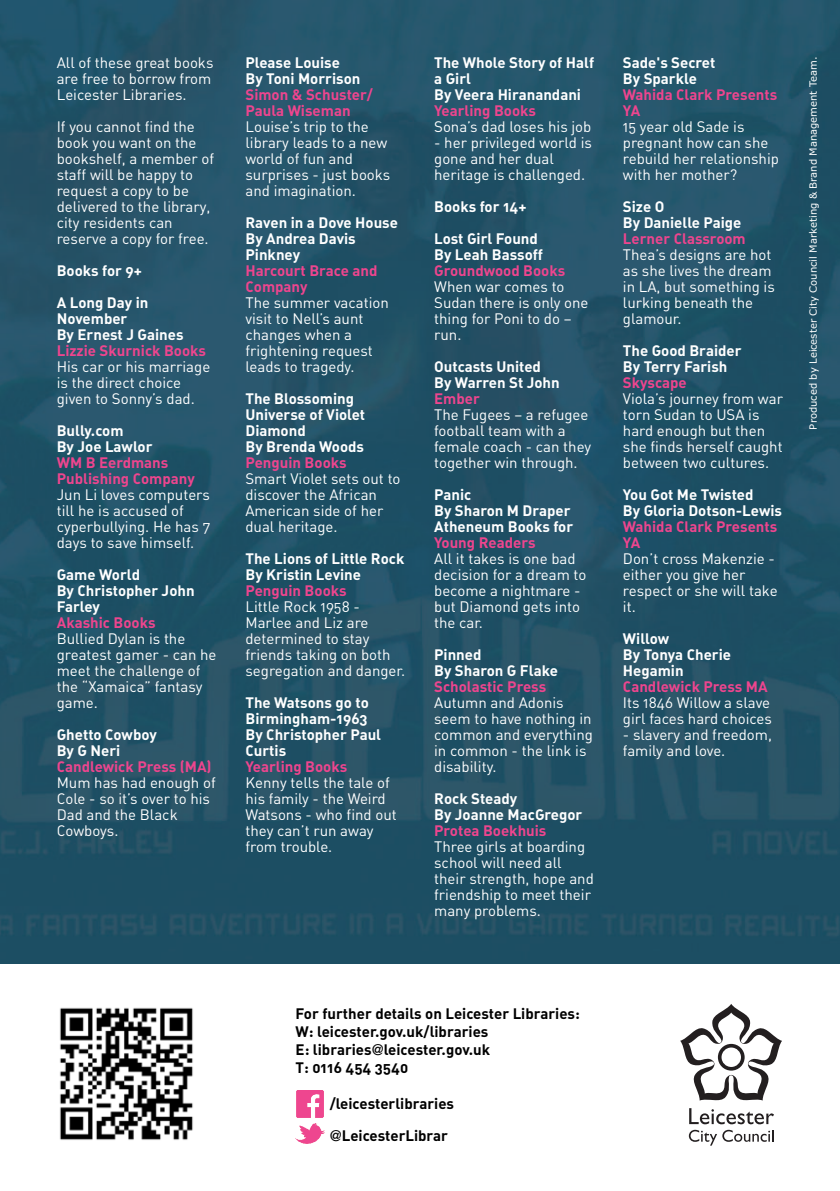
<style>
.page{position:relative;width:840px;height:1191px;background:#fff}
.page>*{position:absolute;margin:0;border:0;box-sizing:border-box;transform-origin:0 0}
.t1{font:15px/16px "DIN Regular Alternate";color:#fff}
.t2{font:15px/16px "DIN Bold Alternate";color:#fff}
.t3{font:15px/16px "DIN Bold Alternate";color:#ee458e}
.t4{font:15px/18px "DIN Bold Alternate";color:#000}
.t5{font:10px "Verdana";color:#fff}
.s1{font-family:"Helvetica Neue";font-weight:500}
</style>
<div class="page">
<img style="left:0;top:0;width:839px;height:964px">
<img style="left:59px;top:1007px;width:134px;height:133px">
<svg style="left:680px;top:1004px;width:101px;height:141px"></svg>
<img style="left:296px;top:1090px;width:27px;height:27px">
<img style="left:295px;top:1123px;width:29px;height:20px">
<p class="t1" style="left:57px;top:56px;width:158px">All of these great books are free to borrow from<br>Leicester Libraries.</p>
<p class="t1" style="left:57px;top:120px;width:159px">If you cannot find the book you want on the bookshelf, a member of staff will be happy to request a copy to be delivered to the library, city residents can reserve a copy for free.</p>
<p class="t2" style="left:57px;top:256px;width:93px;line-height:32px">Books for 9+<br>A Long Day in</p>
<p class="t2" style="left:57px;top:312px;width:128px">November<br>By Ernest J Gaines</p>
<p class="t3" style="left:57px;top:344px;width:151px">Lizzie Skurnick Books</p>
<p class="t1" style="left:57px;top:360px;width:155px">His car or his marriage is the direct choice given to Sonny’s dad.</p>
<p class="t2" style="left:57px;top:424px;width:97px">Bully.com<br>By Joe Lawlor</p>
<p class="t3" style="left:57px;top:456px;width:139px">WM B Eerdmans<br>Publishing Company</p>
<p class="t1" style="left:57px;top:488px;width:155px">Jun Li loves computers till he is accused of cyperbullying. He has 7 days to save himself.</p>
<p class="t2" style="left:57px;top:568px;width:139px">Game World<br>By Christopher John<br>Farley</p>
<p class="t3" style="left:57px;top:616px;width:100px">Akashic Books</p>
<p class="t1" style="left:57px;top:632px;width:161px">Bullied Dylan is the greatest gamer - can he meet the challenge of the “Xamaica” fantasy game.</p>
<p class="t2" style="left:57px;top:728px;width:101px">Ghetto Cowboy<br>By G Neri</p>
<p class="t3" style="left:57px;top:760px;width:156px">Candlewick Press (MA)</p>
<p class="t1" style="left:57px;top:776px;width:160px">Mum has had enough of<br>Cole - so it’s over to his<br>Dad and the Black<br>Cowboys.</p>
<p class="t2" style="left:245px;top:56px;width:116px">Please Louise<br>By Toni Morrison</p>
<p class="t3" style="left:245px;top:88px;width:129px">Simon &amp; Schuster/<br>Paula Wiseman</p>
<p class="t1" style="left:245px;top:120px;width:146px">Louise’s trip to the library leads to a new world of fun and surprises - just books and imagination.</p>
<p class="t2" style="left:245px;top:216px;width:154px">Raven in a Dove House<br>By Andrea Davis<br>Pinkney</p>
<p class="t3" style="left:245px;top:264px;width:133px">Harcourt Brace and<br>Company</p>
<p class="t1" style="left:245px;top:296px;width:145px">The summer vacation visit to Nell’s aunt changes when a frightening request leads to tragedy.</p>
<p class="t2" style="left:245px;top:392px;width:121px">The Blossoming<br>Universe of Violet<br>Diamond<br>By Brenda Woods</p>
<p class="t3" style="left:245px;top:456px;width:103px">Penguin Books</p>
<p class="t1" style="left:245px;top:472px;width:156px">Smart Violet sets out to discover the African<br>American side of her dual heritage.</p>
<p class="t2" style="left:245px;top:552px;width:160px">The Lions of Little Rock<br>By Kristin Levine</p>
<p class="t3" style="left:245px;top:584px;width:103px">Penguin Books</p>
<p class="t1" style="left:245px;top:600px;width:161px">Little Rock 1958 -<br>Marlee and Liz are determined to stay friends taking on both segregation and danger.</p>
<p class="t2" style="left:245px;top:696px;width:137px">The Watsons go to<br>Birmingham-1963<br>By Christopher Paul<br>Curtis</p>
<p class="t3" style="left:245px;top:760px;width:103px">Yearling Books</p>
<p class="t1" style="left:245px;top:776px;width:153px">Kenny tells the tale of his family - the Weird<br>Watsons - who find out they can’t run away from trouble.</p>
<p class="t2" style="left:434px;top:56px;width:161px">The Whole Story of Half a Girl<br>By Veera Hiranandani</p>
<p class="t3" style="left:434px;top:104px;width:103px">Yearling Books</p>
<p class="t1" style="left:434px;top:120px;width:159px">Sona’s dad loses his job</p>
<p class="t1" style="left:434px;top:136px;width:159px">- her privileged world is gone and her dual heritage is challenged.</p>
<p class="t2" style="left:434px;top:192px;width:105px;line-height:32px">Books for 14+<br>Lost Girl Found</p>
<p class="t2" style="left:434px;top:248px;width:110px">By Leah Bassoff</p>
<p class="t3" style="left:434px;top:264px;width:133px">Groundwood Books</p>
<p class="t1" style="left:434px;top:280px;width:156px">When war comes to<br>Sudan there is only one thing for Poni to do – run.</p>
<p class="t2" style="left:434px;top:360px;width:127px">Outcasts United<br>By Warren St John</p>
<p class="t3" style="left:434px;top:392px;width:47px">Ember</p>
<p class="t1" style="left:434px;top:408px;width:158px">The Fugees – a refugee football team with a female coach - can they together win through.</p>
<p class="t2" style="left:434px;top:488px;width:140px">Panic<br>By Sharon M Draper<br>Atheneum Books for</p>
<p class="t3" style="left:434px;top:536px;width:103px">Young Readers</p>
<p class="t1" style="left:434px;top:552px;width:154px">All it takes is one bad decision for a dream to become a nightmare - but Diamond gets into the car.</p>
<p class="t2" style="left:434px;top:648px;width:125px">Pinned<br>By Sharon G Flake</p>
<p class="t3" style="left:434px;top:680px;width:113px">Scholastic Press</p>
<p class="t1" style="left:434px;top:696px;width:160px">Autumn and Adonis seem to have nothing in common and everything in common - the link is disability.</p>
<p class="t2" style="left:434px;top:792px;width:150px">Rock Steady<br>By Joanne MacGregor</p>
<p class="t3" style="left:434px;top:824px;width:114px">Protea Boekhuis</p>
<p class="t1" style="left:434px;top:840px;width:161px">Three girls at boarding school will need all their strength, hope and friendship to meet their many problems.</p>
<p class="t2" style="left:622px;top:56px;width:94px">Sade's Secret<br>By Sparkle</p>
<p class="t3" style="left:622px;top:88px;width:156px">Wahida Clark Presents<br>YA</p>
<p class="t1" style="left:622px;top:120px;width:157px">15 year old Sade is pregnant how can she rebuild her relationship with her mother?</p>
<p class="t2" style="left:622px;top:200px;width:120px">Size O<br>By Danielle Paige</p>
<p class="t3" style="left:622px;top:232px;width:124px">Lerner Classroom</p>
<p class="t1" style="left:622px;top:248px;width:153px">Thea’s designs are hot as she lives the dream in LA, but something is lurking beneath the glamour.</p>
<p class="t2" style="left:622px;top:344px;width:120px">The Good Braider<br>By Terry Farish</p>
<p class="t3" style="left:622px;top:376px;width:65px">Skyscape</p>
<p class="t1" style="left:622px;top:392px;width:161px">Viola’s journey from war torn Sudan to USA is hard enough but then she finds herself caught between two cultures.</p>
<p class="t2" style="left:622px;top:488px;width:160px">You Got Me Twisted<br>By Gloria Dotson-Lewis</p>
<p class="t3" style="left:622px;top:520px;width:156px">Wahida Clark Presents<br>YA</p>
<p class="t1" style="left:622px;top:552px;width:156px">Don’t cross Makenzie - either you give her respect or she will take it.</p>
<p class="t2" style="left:622px;top:632px;width:110px">Willow<br>By Tonya Cherie<br>Hegamin</p>
<p class="t3" style="left:622px;top:680px;width:146px">Candlewick Press MA</p>
<p class="t1" style="left:622px;top:696px;width:150px">Its 1846 Willow a slave girl faces hard choices</p>
<p class="t1" style="left:622px;top:728px;width:150px">- slavery and freedom, family and love.</p>
<p class="t5" style="left:807px;top:429px;width:374px;rotate:-90deg">Produced by Leicester City Council Marketing &amp; Brand Management Team.</p>
<p class="t4" style="left:295px;top:1006px;width:286px">For further details on Leicester Libraries:<br>W: leicester.gov.uk/libraries<br>E: libraries<span class="s1">@</span>leicester.gov.uk<br>T: 0116 454 3540</p>
<p class="t4" style="left:329px;top:1089px;width:126px;line-height:32px">/leicesterlibraries <span class="s1">@</span>LeicesterLibrar</p>
</div>
